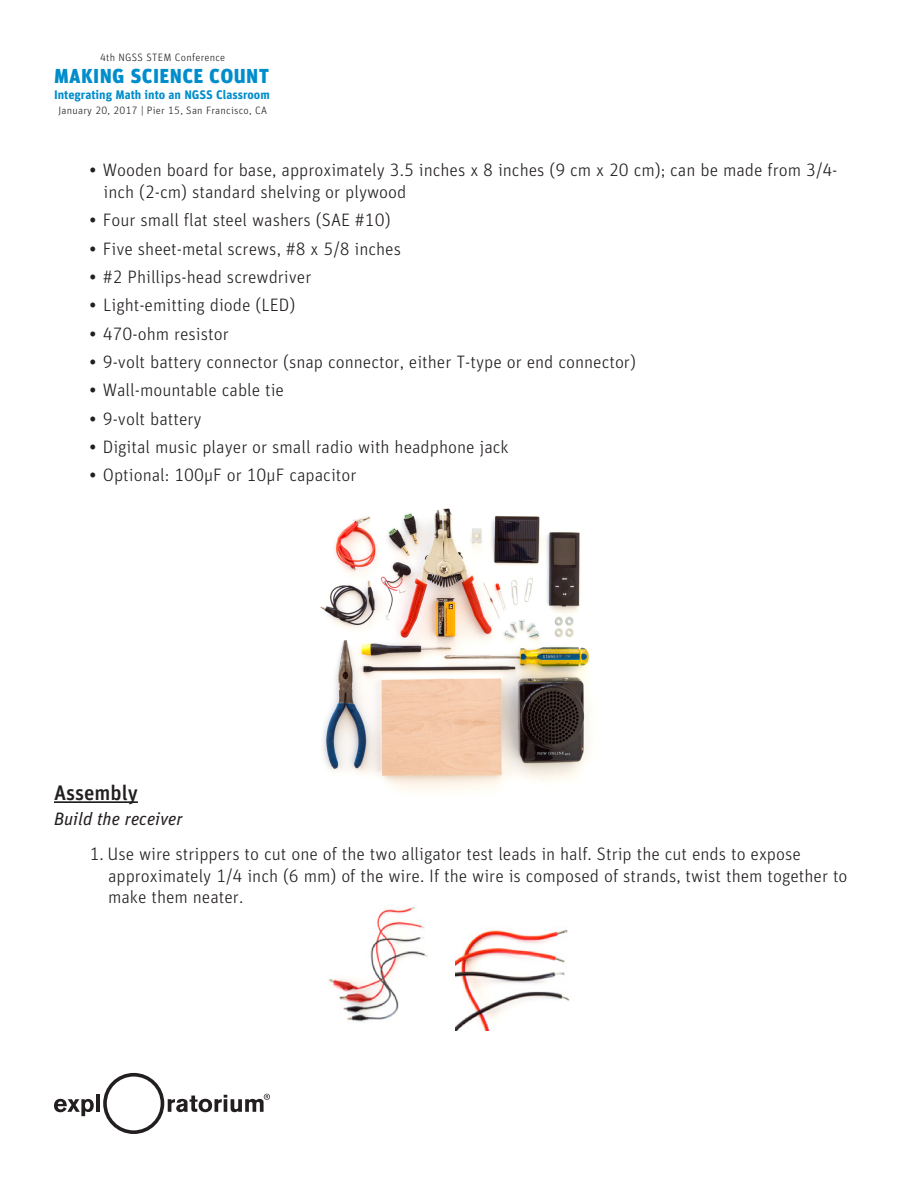
<style>
.page{position:relative;width:918px;height:1188px;background:#fff}
.page>*{position:absolute;margin:0;border:0;box-sizing:border-box;transform-origin:0 0}
.t1{font:500 21px "Explo";color:#231f20}
.t2{font:900 20.25px "Explo";letter-spacing:.02em;color:#008dcb}
.t3{font:300 18px/21.6px "Explo";color:#231f20}
.t4{font:italic 18px "Explo";color:#231f20}
.t5{font:700 12.45px "Explo";color:#008dcb}
.t6{font:300 10.65px "Explo";letter-spacing:.02em;color:#231f20}
.s1{font-weight:500}
</style>
<div class="page">
<svg style="left:54px;top:1099px;width:40px;height:17px"></svg>
<hr style="left:96px;top:1095px;width:4px;height:17px;background:#231f20">
<svg style="left:103px;top:1073px;width:167px;height:61px"></svg>
<hr style="left:54px;top:801px;width:84px;height:2px;background:#231f20">
<img style="left:320px;top:508px;width:270px;height:285px">
<img style="left:456px;top:929px;width:114px;height:101px">
<img style="left:328px;top:907px;width:100px;height:115px">
<p class="t6" style="left:100px;top:51px;width:127px">4th NGSS STEM Conference</p>
<p class="t2" style="left:54px;top:63px;width:217px">MAKING SCIENCE COUNT</p>
<p class="t5" style="left:54px;top:86px;width:217px">Integrating Math into an NGSS Classroom</p>
<p class="t6" style="left:58px;top:104px;width:210px">January 20, 2017 | Pier 15, San Francisco, CA</p>
<p class="t3" style="left:104px;top:159px;width:736px;text-indent:-16px"><span class="s1">•</span> Wooden board for base, approximately 3.5 inches x 8 inches (9 cm x 20 cm); can be made from 3/4- inch (2-cm) standard shelving or plywood</p>
<p class="t3" style="left:88px;top:209px;width:304px"><span class="s1">•</span> Four small flat steel washers (SAE #10)</p>
<p class="t3" style="left:88px;top:238px;width:315px"><span class="s1">•</span> Five sheet-metal screws, #8 x 5/8 inches</p>
<p class="t3" style="left:88px;top:266px;width:225px"><span class="s1">•</span> #2 Phillips-head screwdriver</p>
<p class="t3" style="left:88px;top:294px;width:209px"><span class="s1">•</span> Light-emitting diode (LED)</p>
<p class="t3" style="left:88px;top:323px;width:143px"><span class="s1">•</span> 470-ohm resistor</p>
<p class="t3" style="left:88px;top:351px;width:550px"><span class="s1">•</span> 9-volt battery connector (snap connector, either T-type or end connector)</p>
<p class="t3" style="left:88px;top:379px;width:198px"><span class="s1">•</span> Wall-mountable cable tie</p>
<p class="t3" style="left:88px;top:408px;width:115px"><span class="s1">•</span> 9-volt battery</p>
<p class="t3" style="left:88px;top:436px;width:423px"><span class="s1">•</span> Digital music player or small radio with headphone jack</p>
<p class="t3" style="left:88px;top:464px;width:270px"><span class="s1">•</span> Optional: 100μF or 10μF capacitor</p>
<p class="t1" style="left:54px;top:779px;width:85px">Assembly</p>
<p class="t4" style="left:54px;top:808px;width:130px">Build the receiver</p>
<p class="t3" style="left:108px;top:843px;width:741px;text-indent:-18px">1. Use wire strippers to cut one of the two alligator test leads in half. Strip the cut ends to expose approximately 1/4 inch (6 mm) of the wire. If the wire is composed of strands, twist them together to make them neater.</p>
</div>
